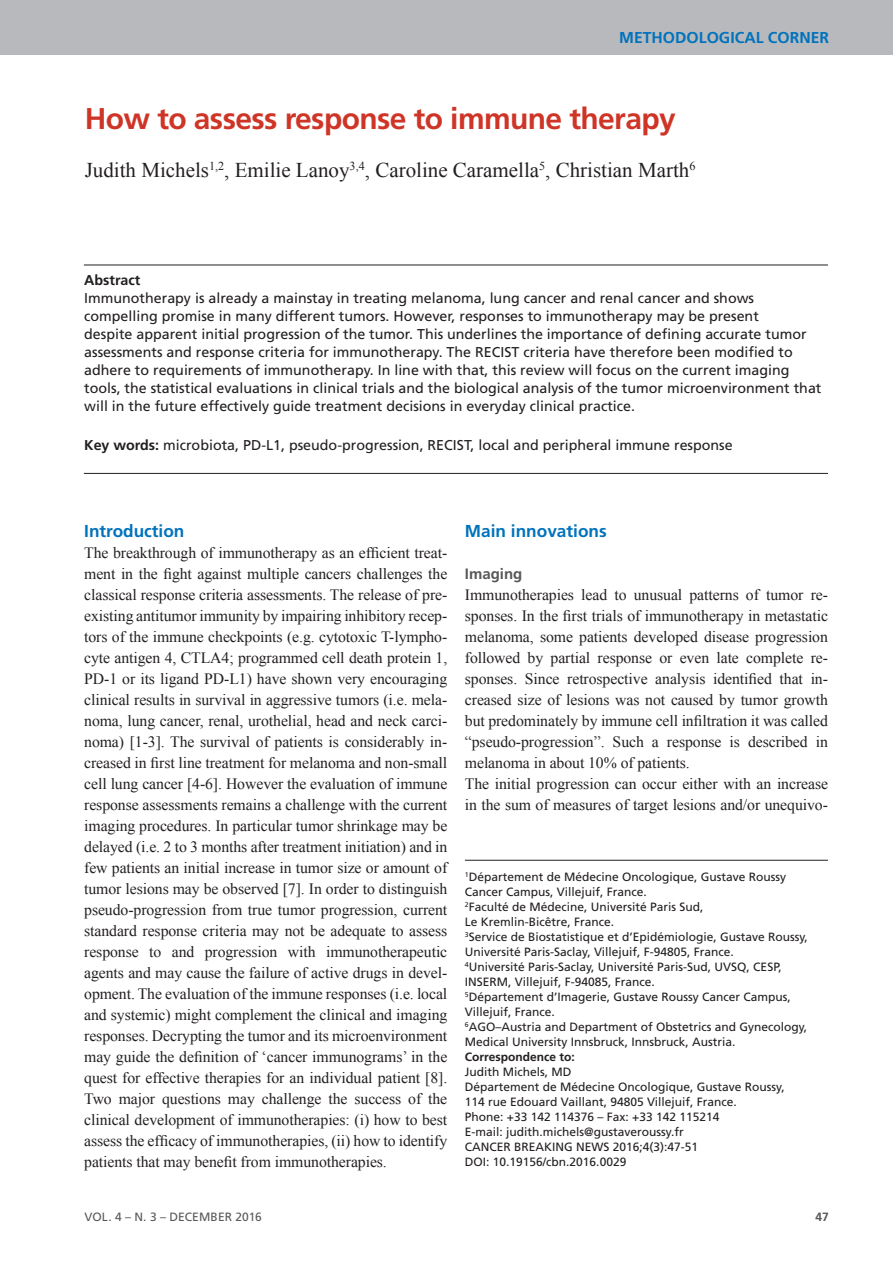
<style>
.page{position:relative;width:893px;height:1264px;background:#fff}
.page>*{position:absolute;margin:0;border:0;box-sizing:border-box;transform-origin:0 0}
.t1{font:700 30px "Frutiger";letter-spacing:-.02em;color:#cf3527}
.t2{font:21px "Times New Roman";color:#231f20}
.t3{font:700 17.25px "Frutiger";color:#0073bc}
.t4{font:15.75px/21px "Times New Roman";letter-spacing:-.005em;color:#231f20;text-align:justify}
.t5{font:700 15.75px "Frutiger";color:#0073bc}
.t6{font:700 15px "Frutiger";color:#57585a}
.t7{font:14.25px/18px "Frutiger";color:#231f20}
.t8{font:700 14.25px "Frutiger";color:#231f20}
.t9{font:12px/15px "Frutiger";color:#231f20}
.t10{font:12px "Frutiger";letter-spacing:.01em;color:#57585a}
.t11{font:700 12px "Frutiger";color:#231f20}
.t12{font:700 12px "Frutiger";color:#57585a}
.s1{font-weight:700}
</style>
<div class="page">
<div style="left:0;top:0;width:893px;height:54px;background:#b8b9bc"></div>
<hr style="left:465px;top:860px;width:363px;height:1px;background:#231f20">
<hr style="left:84px;top:473px;width:744px;height:1px;background:#231f20">
<hr style="left:84px;top:265px;width:744px;height:1px;background:#231f20">
<p class="t5" style="left:619px;top:28px;width:212px">METHODOLOGICAL CORNER</p>
<h1 class="t1" style="left:85px;top:101px;width:593px">How to assess response to immune therapy</h1>
<h2 class="t2" style="left:85px;top:156px;width:612px">Judith Michels<sup>1,2</sup>, Emilie Lanoy<sup>3,4</sup>, Caroline Caramella<sup>5</sup>, Christian Marth<sup>6</sup></h2>
<p class="t8" style="left:84px;top:272px;width:58px">Abstract</p>
<p class="t7" style="left:84px;top:289px;width:739px">Immunotherapy is already a mainstay in treating melanoma, lung cancer and renal cancer and shows compelling promise in many different tumors. However, responses to immunotherapy may be present<br>despite apparent initial progression of the tumor. This underlines the importance of defining accurate tumor assessments and response criteria for immunotherapy. The RECIST criteria have therefore been modified to adhere to requirements of immunotherapy. In line with that, this review will focus on the current imaging tools, the statistical evaluations in clinical trials and the biological analysis of the tumor microenvironment that will in the future effectively guide treatment decisions in everyday clinical practice.</p>
<p class="t7" style="left:84px;top:436px;width:650px"><span class="s1">Key words:</span> microbiota, PD-L1, pseudo-progression, RECIST, local and peripheral immune response</p>
<p class="t3" style="left:84px;top:521px;width:102px">Introduction</p>
<p class="t4" style="left:84px;top:542px;width:365px">The breakthrough of immunotherapy as an efficient treat&shy;ment in the fight against multiple cancers challenges the classical response criteria assessments. The release of pre&shy;existing antitumor immunity by impairing inhibitory recep&shy;tors of the immune checkpoints (e.g. cytotoxic T-lympho&shy;cyte antigen 4, CTLA4; programmed cell death protein 1, PD-1 or its ligand PD-L1) have shown very encouraging clinical results in survival in aggressive tumors (i.e. mela&shy;noma, lung cancer, renal, urothelial, head and neck carci&shy;noma) [1-3]. The survival of patients is considerably in&shy;creased in first line treatment for melanoma and non-small cell lung cancer [4-6]. However the evaluation of immune response assessments remains a challenge with the current imaging procedures. In particular tumor shrinkage may be delayed (i.e. 2 to 3 months after treatment initiation) and in few patients an initial increase in tumor size or amount of tumor lesions may be observed [7]. In order to distinguish pseudo-progression from true tumor progression, current standard response criteria may not be adequate to assess response to and progression with immunotherapeutic agents and may cause the failure of active drugs in devel&shy;opment. The evaluation of the immune responses (i.e. local and systemic) might complement the clinical and imaging responses. Decrypting the tumor and its microenvironment may guide the definition of ‘cancer immunograms’ in the quest for effective therapies for an individual patient [8].<br>Two major questions may challenge the success of the clinical development of immunotherapies: (i) how to best assess the efficacy of immunotherapies, (ii) how to identify patients that may benefit from immunotherapies.</p>
<p class="t3" style="left:465px;top:521px;width:143px">Main innovations</p>
<p class="t6" style="left:465px;top:565px;width:59px">Imaging</p>
<p class="t4" style="left:465px;top:584px;width:365px;text-align:left">Immunotherapies lead to unusual patterns of tumor re&shy;sponses. In the first trials of immunotherapy in metastatic melanoma, some patients developed disease progression followed by partial response or even late complete re&shy;sponses. Since retrospective analysis identified that in&shy;creased size of lesions was not caused by tumor growth but predominately by immune cell infiltration it was called “pseudo-progression”. Such a response is described in melanoma in about 10% of patients.<br>The initial progression can occur either with an increase in the sum of measures of target lesions and/or unequivo-</p>
<p class="t9" style="left:465px;top:869px;width:345px"><sup>1</sup>Département de Médecine Oncologique, Gustave Roussy Cancer Campus, Villejuif, France.<br><sup>2</sup>Faculté de Médecine, Université Paris Sud,<br>Le Kremlin-Bicêtre, France.<br><sup>3</sup>Service de Biostatistique et d’Epidémiologie, Gustave Roussy, Université Paris-Saclay, Villejuif, F-94805, France.<br><sup>4</sup>Université Paris-Saclay, Université Paris-Sud, UVSQ, CESP, INSERM, Villejuif, F-94085, France.<br><sup>5</sup>Département d’Imagerie, Gustave Roussy Cancer Campus, Villejuif, France.<br><sup>6</sup>AGO–Austria and Department of Obstetrics and Gynecology, Medical University Innsbruck, Innsbruck, Austria.</p>
<p class="t11" style="left:465px;top:1050px;width:111px">Correspondence to:</p>
<p class="t9" style="left:465px;top:1064px;width:321px">Judith Michels, MD<br>Département de Médecine Oncologique, Gustave Roussy, 114 rue Edouard Vaillant, 94805 Villejuif, France.<br>Phone: +33 142 114376 – Fax: +33 142 115214<br>E-mail: judith.michels@gustaveroussy.fr<br>CANCER BREAKING NEWS 2016;4(3):47-51<br>DOI: 10.19156/cbn.2016.0029</p>
<p class="t10" style="left:84px;top:1209px;width:179px">VOL. 4 – N. 3 – DECEMBER 2016</p>
<p class="t12" style="left:816px;top:1209px;width:15px">47</p>
</div>
